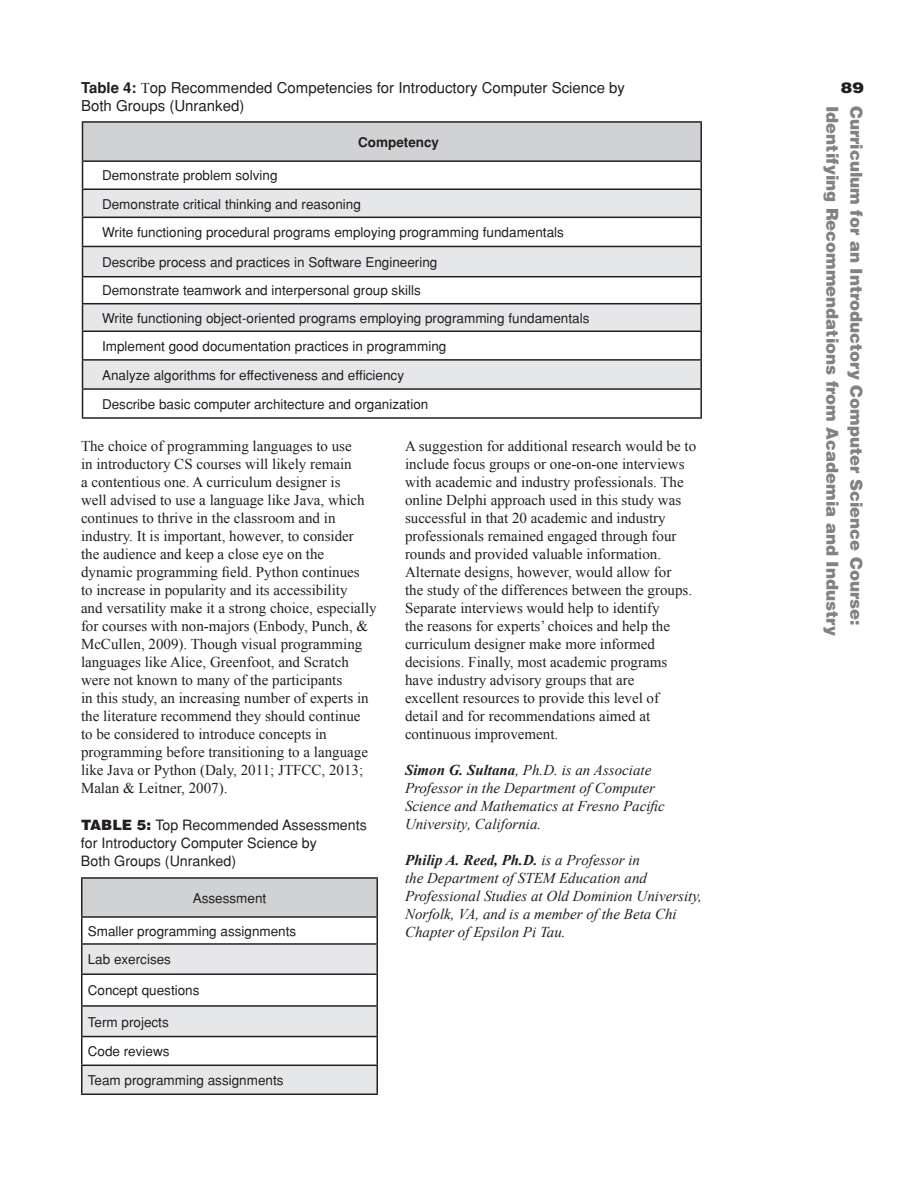
<style>
.page{position:relative;width:918px;height:1188px;background:#fff}
.page>*{position:absolute;margin:0;border:0;box-sizing:border-box;transform-origin:0 0}
.t1{font:900 16.5px "Helvetica";color:#808285}
.t2{font:15px/18px "Times New Roman";color:#231f20}
.t3{font:italic 15px/18px "Times New Roman";color:#231f20}
.t4{font:15px/18px "Helvetica";color:#231f20}
.t5{font:900 15px "Helvetica";color:#231f20;scale:1.15 1}
.t6{font:14.25px/18px "Helvetica";color:#231f20}
.t7{font:13.5px/28.8px "Helvetica";color:#231f20}
.t8{font:700 13.5px "Helvetica";color:#231f20}
.s1{font-weight:700}
.s2{font-family:"Times New Roman"}
.s3{font-weight:900}
</style>
<div class="page">
<div style="left:83px;top:122px;width:618px;height:39px;background:#d1d2d4"></div>
<svg style="left:83px;top:190px;width:617px;height:198px;fill:#e6e7e9"></svg>
<hr style="left:82px;top:121px;width:620px;height:2px;background:#231f20">
<hr style="left:82px;top:123px;width:1px;height:37px;background:#231f20">
<hr style="left:700px;top:123px;width:2px;height:37px;background:#231f20">
<hr style="left:82px;top:160px;width:620px;height:2px;background:#231f20">
<hr style="left:700px;top:162px;width:2px;height:26px;background:#231f20">
<hr style="left:82px;top:188px;width:620px;height:2px;background:#231f20">
<hr style="left:700px;top:190px;width:2px;height:27px;background:#231f20">
<hr style="left:82px;top:217px;width:620px;height:1px;background:#231f20">
<hr style="left:700px;top:218px;width:2px;height:28px;background:#231f20">
<hr style="left:82px;top:246px;width:620px;height:1px;background:#231f20">
<hr style="left:700px;top:247px;width:2px;height:29px;background:#231f20">
<hr style="left:82px;top:276px;width:620px;height:1px;background:#231f20">
<hr style="left:700px;top:277px;width:2px;height:26px;background:#231f20">
<hr style="left:82px;top:303px;width:620px;height:1px;background:#231f20">
<hr style="left:700px;top:304px;width:2px;height:27px;background:#231f20">
<hr style="left:82px;top:331px;width:620px;height:1px;background:#231f20">
<hr style="left:700px;top:332px;width:2px;height:27px;background:#231f20">
<hr style="left:82px;top:359px;width:620px;height:2px;background:#231f20">
<hr style="left:700px;top:361px;width:2px;height:27px;background:#231f20">
<hr style="left:82px;top:388px;width:620px;height:2px;background:#231f20">
<svg style="left:82px;top:162px;width:1px;height:255px"></svg>
<hr style="left:700px;top:390px;width:2px;height:27px;background:#231f20">
<hr style="left:82px;top:417px;width:620px;height:2px;background:#231f20">
<div style="left:82px;top:878px;width:295px;height:39px;background:#d1d2d4"></div>
<svg style="left:82px;top:945px;width:294px;height:148px;fill:#e6e7e9"></svg>
<hr style="left:376px;top:918px;width:2px;height:25px;background:#231f20">
<hr style="left:81px;top:943px;width:297px;height:2px;background:#231f20">
<svg style="left:81px;top:918px;width:1px;height:55px"></svg>
<hr style="left:376px;top:945px;width:2px;height:28px;background:#231f20">
<hr style="left:81px;top:973px;width:297px;height:2px;background:#231f20">
<hr style="left:81px;top:975px;width:1px;height:30px;background:#231f20">
<hr style="left:376px;top:975px;width:2px;height:30px;background:#231f20">
<hr style="left:81px;top:1005px;width:297px;height:2px;background:#231f20">
<hr style="left:376px;top:1007px;width:2px;height:29px;background:#231f20">
<hr style="left:81px;top:1036px;width:297px;height:1px;background:#231f20">
<hr style="left:376px;top:1037px;width:2px;height:28px;background:#231f20">
<hr style="left:81px;top:1065px;width:297px;height:1px;background:#231f20">
<svg style="left:81px;top:1007px;width:1px;height:86px"></svg>
<hr style="left:376px;top:1066px;width:2px;height:27px;background:#231f20">
<hr style="left:81px;top:1093px;width:297px;height:2px;background:#231f20">
<hr style="left:81px;top:877px;width:297px;height:2px;background:#231f20">
<hr style="left:81px;top:879px;width:1px;height:37px;background:#231f20">
<hr style="left:376px;top:879px;width:2px;height:37px;background:#231f20">
<hr style="left:81px;top:916px;width:297px;height:2px;background:#231f20">
<p class="t4" style="left:81px;top:78px;width:546px"><span class="s1">Table 4:</span> <span class="s2">T</span>op Recommended Competencies for Introductory Computer Science by<br>Both Groups (Unranked)</p>
<p class="t8" style="left:358px;top:134px;width:83px">Competency</p>
<p class="t7" style="left:102px;top:161px;width:463px">Demonstrate problem solving<br>Demonstrate critical thinking and reasoning<br>Write functioning procedural programs employing programming fundamentals Describe process and practices in Software Engineering<br>Demonstrate teamwork and interpersonal group skills</p>
<p class="t7" style="left:102px;top:304px;width:489px">Write functioning object-oriented programs employing programming fundamentals Implement good documentation practices in programming<br>Analyze algorithms for effectiveness and efficiency<br>Describe basic computer architecture and organization</p>
<p class="t2" style="left:81px;top:436px;width:297px">The choice of programming languages to use<br>in introductory CS courses will likely remain<br>a contentious one. A curriculum designer is<br>well advised to use a language like Java, which continues to thrive in the classroom and in industry. It is important, however, to consider<br>the audience and keep a close eye on the dynamic programming field. Python continues<br>to increase in popularity and its accessibility<br>and versatility make it a strong choice, especially for courses with non-majors (Enbody, Punch, &amp; McCullen, 2009). Though visual programming languages like Alice, Greenfoot, and Scratch were not known to many of the participants<br>in this study, an increasing number of experts in the literature recommend they should continue<br>to be considered to introduce concepts in programming before transitioning to a language like Java or Python (Daly, 2011; JTFCC, 2013; Malan &amp; Leitner, 2007).</p>
<p class="t2" style="left:405px;top:436px;width:293px">A suggestion for additional research would be to include focus groups or one-on-one interviews with academic and industry professionals. The online Delphi approach used in this study was successful in that 20 academic and industry professionals remained engaged through four rounds and provided valuable information.<br>Alternate designs, however, would allow for<br>the study of the differences between the groups.<br>Separate interviews would help to identify<br>the reasons for experts’ choices and help the curriculum designer make more informed decisions. Finally, most academic programs have industry advisory groups that are<br>excellent resources to provide this level of<br>detail and for recommendations aimed at continuous improvement.</p>
<p class="t3" style="left:405px;top:760px;width:261px"><span class="s1">Simon G. Sultana</span>, Ph.D. is an Associate Professor in the Department of Computer Science and Mathematics at Fresno Pacific University, California.</p>
<p class="t3" style="left:405px;top:850px;width:298px"><span class="s1">Philip A. Reed, Ph.D.</span> is a Professor in<br>the Department of STEM Education and Professional Studies at Old Dominion University, Norfolk, VA, and is a member of the Beta Chi Chapter of Epsilon Pi Tau.</p>
<p class="t6" style="left:81px;top:816px;width:287px"><span class="s3">TABLE 5:</span> Top Recommended Assessments for Introductory Computer Science by<br>Both Groups (Unranked)</p>
<p class="t7" style="left:193px;top:883px;width:75px">Assessment</p>
<p class="t7" style="left:88px;top:917px;width:210px">Smaller programming assignments<br>Lab exercises</p>
<p class="t7" style="left:88px;top:976px;width:113px">Concept questions</p>
<p class="t7" style="left:88px;top:1007px;width:197px;line-height:29.2px">Term projects<br>Code reviews<br>Team programming assignments</p>
<p class="t5" style="left:841px;top:78px;width:22px">89</p>
<p class="t1" style="left:843px;top:106px;width:531px;rotate:90deg">Identifying Recommendations from Academia and Industry</p>
<p class="t1" style="left:867px;top:106px;width:521px;rotate:90deg">Curriculum for an Introductory Computer Science Course:</p>
</div>
